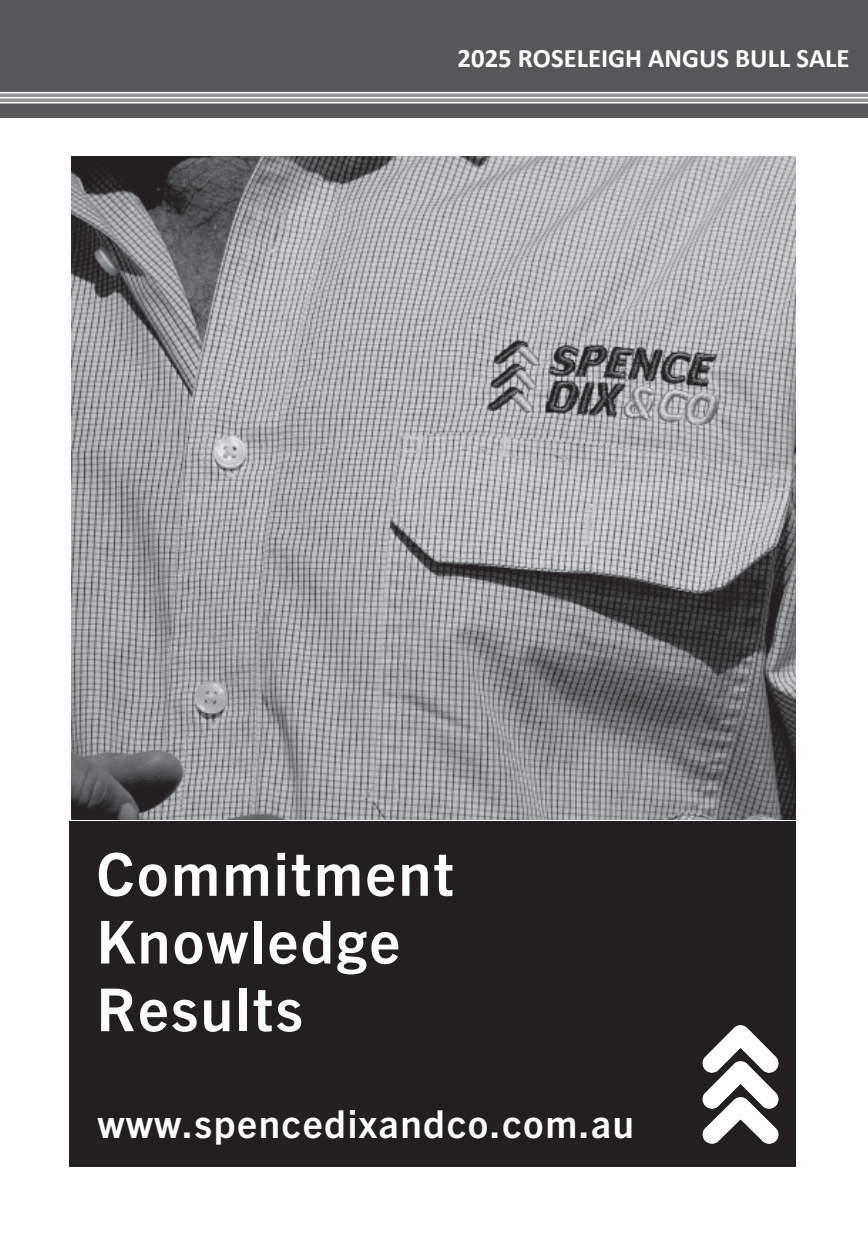
<style>
.page{position:relative;width:868px;height:1238px;background:#fff}
.page>*{position:absolute;margin:0;border:0;box-sizing:border-box;transform-origin:0 0}
.t1{font:700 59.25px/67.7px "Trade Gothic Next LT Pro";letter-spacing:.04em;color:#fff}
.t2{font:700 38.55px "Trade Gothic Next LT Pro";letter-spacing:.04em;color:#fff}
.t3{font:700 26.7px "Calibri";color:#fff}
.s1{font-style:inherit}
</style>
<div class="page">
<div style="left:0;top:23px;width:867px;height:95px;background:#565759"></div>
<svg style="left:0;top:92px;width:867px;height:11px"></svg>
<hr style="left:0;top:97px;width:867px;height:1px;background:#fff">
<img style="left:72px;top:157px;width:723px;height:662px">
<div style="left:69px;top:821px;width:727px;height:345px;background:#231f20"></div>
<img style="left:703px;top:1025px;width:75px;height:34px">
<img style="left:702px;top:1059px;width:77px;height:36px">
<img style="left:702px;top:1095px;width:77px;height:49px">
<div style="left:0;top:0;width:867px;height:23px;background:#565759"></div>
<p class="t3" style="left:457px;top:36px;width:393px">202<span class="s1">5</span> ROSELEIGH ANGUS BULL SALE</p>
<p class="t1" style="left:96px;top:833px;width:359px">Commitment<br>Knowledge<br>Results</p>
<p class="t2" style="left:98px;top:1093px;width:537px">www.spencedixandco.com.au</p>
</div>
